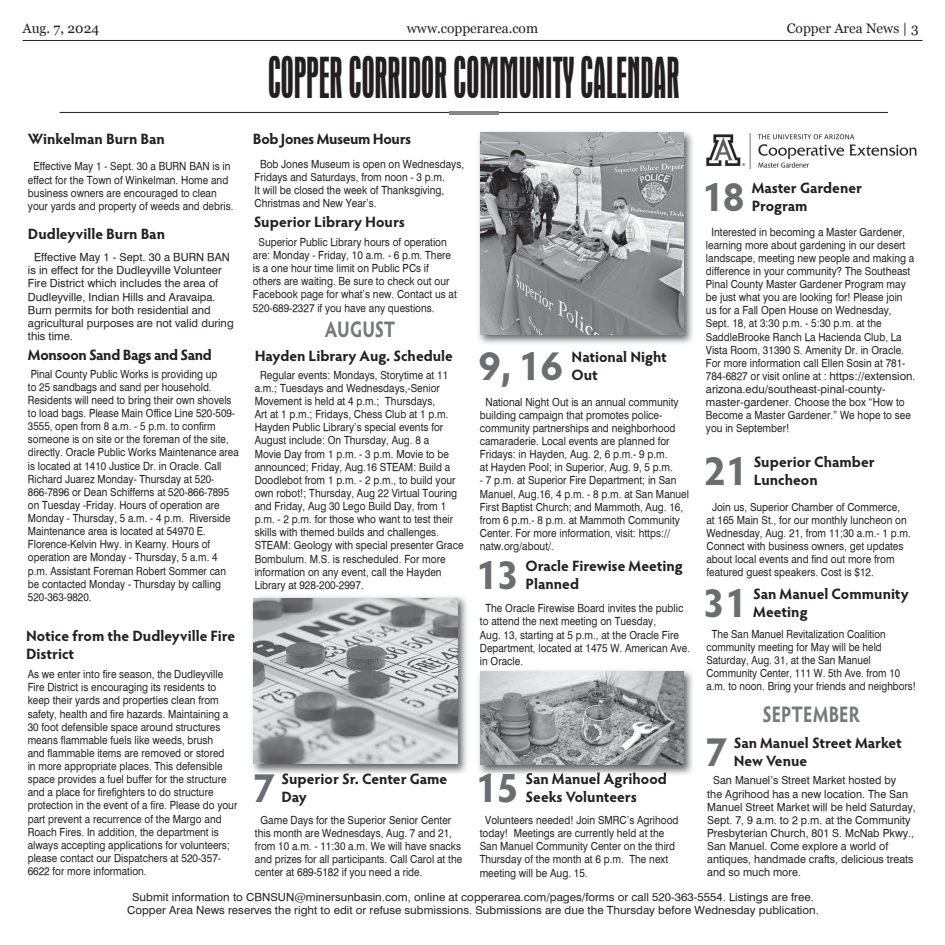
<style>
.page{position:relative;width:945px;height:945px;background:#fff}
.page>*{position:absolute;margin:0;border:0;box-sizing:border-box;transform-origin:0 0}
.t1{font:condensed 60px "Aurora BT";color:#231f20;scale:.8 1}
.t2{font:700 41.25px "Hypatia Sans Pro";letter-spacing:-.025em;color:#6c6d70}
.t3{font:700 22.5px "Hypatia Sans Pro";color:#76787b;scale:.8 1}
.t4{font:700 15px/18px "Hypatia Sans Pro";color:#231f20}
.t5{font:700 15px "Hypatia Sans Pro";letter-spacing:-.03em;color:#231f20}
.t6{font:700 15px "Hypatia Sans Pro";letter-spacing:-.025em;color:#231f20}
.t7{font:13.75px "Georgia";color:#231f20}
.t8{font:11.25px/13.1px "Geneva";color:#231f20;scale:.9 1}
.t9{font:11.25px/13.1px "Geneva";color:#231f20;scale:.89 1}
.t10{font:11.25px/13.1px "Geneva";color:#231f20;text-align:center}
.t11{font:11.25px/13.1px "Geneva";color:#231f20;scale:.96 1}
.t12{font:11.25px/13.1px "Geneva";color:#231f20;scale:.88 1}
</style>
<div class="page">
<hr style="left:22px;top:40px;width:900px;height:1px;background:#231f20">
<hr style="left:60px;top:112px;width:828px;height:1px;background:#231f20">
<hr style="left:449px;top:111px;width:49px;height:4px;background:#848689">
<img style="left:252px;top:596px;width:215px;height:178px">
<img style="left:254px;top:598px;width:203px;height:166px">
<img style="left:478px;top:131px;width:215px;height:213px">
<img style="left:480px;top:133px;width:203px;height:202px">
<img style="left:478px;top:670px;width:215px;height:105px">
<img style="left:480px;top:774px;width:36px;height:2px">
<img style="left:526px;top:773px;width:141px;height:3px">
<img style="left:480px;top:671px;width:203px;height:94px">
<img style="left:706px;top:133px;width:211px;height:36px">
<p class="t7" style="left:22px;top:18px;width:78px">Aug. 7, 2024</p>
<p class="t7" style="left:407px;top:18px;width:133px">www.copperarea.com</p>
<p class="t7" style="left:787px;top:18px;width:133px">Copper Area News | 3</p>
<h1 class="t1" style="left:268px;top:46px;width:516px">COPPER CORRIDOR COMMUNITY CALENDAR</h1>
<h3 class="t4" style="left:28px;top:130px;width:138px">Winkelman Burn Ban</h3>
<p class="t8" style="left:28px;top:160px;width:230px;text-indent:6px">Effective May 1 - Sept. 30 a BURN BAN is in effect for the Town of Winkelman. Home and business owners are encouraged to clean your yards and property of weeds and debris.</p>
<h3 class="t4" style="left:28px;top:224px;width:139px">Dudleyville Burn Ban</h3>
<p class="t10" style="left:28px;top:251px;width:207px;text-align:left;text-indent:6px">Effective May 1 - Sept. 30 a BURN BAN is in effect for the Dudleyville Volunteer Fire District which includes the area of Dudleyville, Indian Hills and Aravaipa.<br>Burn permits for both residential and agricultural purposes are not valid during this time.</p>
<h3 class="t5" style="left:28px;top:344px;width:185px">Monsoon Sand Bags and Sand</h3>
<p class="t9" style="left:28px;top:367px;width:238px">Pinal County Public Works is providing up<br>to 25 sandbags and sand per household.<br>Residents will need to bring their own shovels to load bags. Please Main Office Line 520-509- 3555, open from 8 a.m. - 5 p.m. to confirm someone is on site or the foreman of the site, directly. Oracle Public Works Maintenance area is located at 1410 Justice Dr. in Oracle. Call Richard Juarez Monday- Thursday at 520- 866-7896 or Dean Schifferns at 520-866-7895 on Tuesday -Friday. Hours of operation are Monday - Thursday, 5 a.m. - 4 p.m. Riverside Maintenance area is located at 54970 E.<br>Florence-Kelvin Hwy. in Kearny. Hours of operation are Monday - Thursday, 5 a.m. 4 p.m. Assistant Foreman Robert Sommer can be contacted Monday - Thursday by calling 520-363-9820.</p>
<h3 class="t4" style="left:26px;top:626px;width:211px">Notice from the Dudleyville Fire<br>District</h3>
<p class="t8" style="left:28px;top:668px;width:235px">As we enter into fire season, the Dudleyville Fire District is encouraging its residents to keep their yards and properties clean from safety, health and fire hazards. Maintaining a 30 foot defensible space around structures means flammable fuels like weeds, brush<br>and flammable items are removed or stored<br>in more appropriate places. This defensible space provides a fuel buffer for the structure and a place for firefighters to do structure protection in the event of a fire. Please do your part prevent a recurrence of the Margo and Roach Fires. In addition, the department is always accepting applications for volunteers; please contact our Dispatchers at 520-357- 6622 for more information.</p>
<h3 class="t6" style="left:253px;top:129px;width:160px">Bob Jones Museum Hours</h3>
<p class="t8" style="left:255px;top:157px;width:234px;text-indent:5px">Bob Jones Museum is open on Wednesdays, Fridays and Saturdays, from noon - 3 p.m.<br>It will be closed the week of Thanksgiving, Christmas and New Year’s.</p>
<h3 class="t4" style="left:254px;top:212px;width:153px">Superior Library Hours</h3>
<p class="t8" style="left:253px;top:235px;width:228px;text-indent:6px">Superior Public Library hours of operation are: Monday - Friday, 10 a.m. - 6 p.m. There is a one hour time limit on Public PCs if others are waiting. Be sure to check out our Facebook page for what’s new. Contact us at 520-689-2327 if you have any questions.</p>
<h3 class="t3" style="left:325px;top:313px;width:90px">AUGUST</h3>
<h3 class="t4" style="left:255px;top:346px;width:200px">Hayden Library Aug. Schedule</h3>
<p class="t8" style="left:255px;top:368px;width:234px;text-indent:6px">Regular events: Mondays, Storytime at 11 a.m.; Tuesdays and Wednesdays,-Senior Movement is held at 4 p.m.; Thursdays,<br>Art at 1 p.m.; Fridays, Chess Club at 1 p.m.<br>Hayden Public Library’s special events for August include: On Thursday, Aug. 8 a<br>Movie Day from 1 p.m. - 3 p.m. Movie to be announced; Friday, Aug.16 STEAM: Build a Doodlebot from 1 p.m. - 2 p.m., to build your own robot!; Thursday, Aug 22 Virtual Touring and Friday, Aug 30 Lego Build Day, from 1 p.m. - 2 p.m. for those who want to test their skills with themed builds and challenges.<br>STEAM: Geology with special presenter Grace Bombulum. M.S. is rescheduled. For more information on any event, call the Hayden Library at 928-200-2997.</p>
<h2 class="t2" style="left:253px;top:759px;width:24px">7</h2>
<h3 class="t4" style="left:282px;top:769px;width:167px">Superior Sr. Center Game<br>Day</h3>
<p class="t8" style="left:255px;top:813px;width:232px;text-indent:6px">Game Days for the Superior Senior Center this month are Wednesdays, Aug. 7 and 21, from 10 a.m. - 11:30 a.m. We will have snacks and prizes for all participants. Call Carol at the center at 689-5182 if you need a ride.</p>
<h2 class="t2" style="left:479px;top:336px;width:86px">9, 16</h2>
<h3 class="t4" style="left:572px;top:347px;width:97px">National Night<br>Out</h3>
<p class="t8" style="left:480px;top:395px;width:222px;text-indent:6px">National Night Out is an annual community building campaign that promotes police&shy;community partnerships and neighborhood camaraderie. Local events are planned for Fridays: in Hayden, Aug. 2, 6 p.m.- 9 p.m. at Hayden Pool; in Superior, Aug. 9, 5 p.m.</p>
<p class="t8" style="left:480px;top:474px;width:234px">- 7 p.m. at Superior Fire Department; in San Manuel, Aug.16, 4 p.m. - 8 p.m. at San Manuel First Baptist Church; and Mammoth, Aug. 16, from 6 p.m.- 8 p.m. at Mammoth Community Center. For more information, visit: https:// natw.org/about/.</p>
<h2 class="t2" style="left:475px;top:546px;width:46px">13</h2>
<h3 class="t4" style="left:526px;top:556px;width:159px">Oracle Firewise Meeting<br>Planned</h3>
<p class="t8" style="left:480px;top:602px;width:235px;text-indent:6px">The Oracle Firewise Board invites the public to attend the next meeting on Tuesday,<br>Aug. 13, starting at 5 p.m., at the Oracle Fire Department, located at 1475 W. American Ave. in Oracle.</p>
<h2 class="t2" style="left:475px;top:758px;width:46px">15</h2>
<h3 class="t4" style="left:525px;top:769px;width:143px">San Manuel Agrihood<br>Seeks Volunteers</h3>
<p class="t8" style="left:480px;top:813px;width:222px;text-indent:6px">Volunteers needed! Join SMRC’s Agrihood today! Meetings are currently held at the San Manuel Community Center on the third Thursday of the month at 6 p.m. The next meeting will be Aug. 15.</p>
<h2 class="t2" style="left:701px;top:168px;width:46px">18</h2>
<h3 class="t4" style="left:752px;top:178px;width:112px">Master Gardener<br>Program</h3>
<p class="t8" style="left:706px;top:225px;width:235px;text-indent:6px">Interested in becoming a Master Gardener, learning more about gardening in our desert landscape, meeting new people and making a difference in your community? The Southeast Pinal County Master Gardener Program may be just what you are looking for! Please join us for a Fall Open House on Wednesday, Sept. 18, at 3:30 p.m. - 5:30 p.m. at the SaddleBrooke Ranch La Hacienda Club, La Vista Room, 31390 S. Amenity Dr. in Oracle.<br>For more information call Ellen Sosin at 781- 784-6827 or visit online at : https://extension. arizona.edu/southeast-pinal-county&shy;master-gardener. Choose the box “How to Become a Master Gardener.” We hope to see you in September!</p>
<h2 class="t2" style="left:703px;top:442px;width:46px">21</h2>
<h3 class="t4" style="left:754px;top:452px;width:123px">Superior Chamber<br>Luncheon</h3>
<p class="t8" style="left:707px;top:500px;width:229px;text-indent:6px">Join us, Superior Chamber of Commerce, at 165 Main St., for our monthly luncheon on Wednesday, Aug. 21, from 11;30 a.m.- 1 p.m.<br>Connect with business owners, get updates about local events and find out more from featured guest speakers. Cost is $12.</p>
<h2 class="t2" style="left:703px;top:574px;width:46px">31</h2>
<h3 class="t4" style="left:753px;top:585px;width:157px">San Manuel Community<br>Meeting</h3>
<p class="t12" style="left:707px;top:627px;width:239px;text-indent:5px">The San Manuel Revitalization Coalition community meeting for May will be held Saturday, Aug. 31, at the San Manuel Community Center, 111 W. 5th Ave. from 10 a.m. to noon. Bring your friends and neighbors!</p>
<h3 class="t3" style="left:763px;top:698px;width:123px">SEPTEMBER</h3>
<h2 class="t2" style="left:705px;top:722px;width:24px">7</h2>
<h3 class="t4" style="left:734px;top:733px;width:170px">San Manuel Street Market<br>New Venue</h3>
<p class="t11" style="left:707px;top:774px;width:219px;text-indent:6px">San Manuel’s Street Market hosted by<br>the Agrihood has a new location. The San Manuel Street Market will be held Saturday, Sept. 7, 9 a.m. to 2 p.m. at the Community Presbyterian Church, 801 S. McNab Pkwy., San Manuel. Come explore a world of antiques, handmade crafts, delicious treats and so much more.</p>
<p class="t10" style="left:127px;top:890px;width:693px">Submit information to CBNSUN@minersunbasin.com, online at copperarea.com/pages/forms or call 520-363-5554. Listings are free.<br>Copper Area News reserves the right to edit or refuse submissions. Submissions are due the Thursday before Wednesday publication.</p>
</div>
